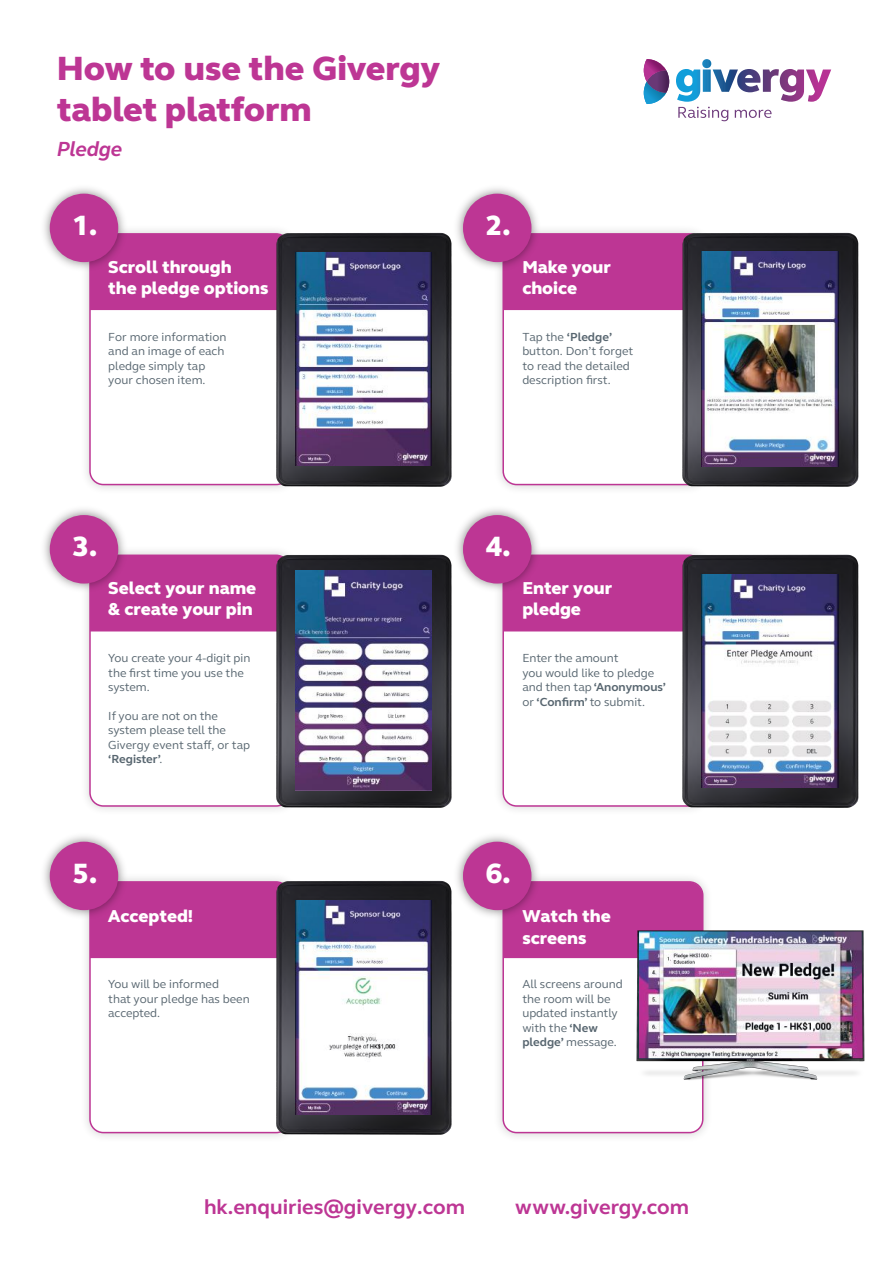
<style>
.page{position:relative;width:893px;height:1263px;background:#fff}
.page>*{position:absolute;margin:0;border:0;box-sizing:border-box;transform-origin:0 0}
.t1{font:800 34.5px/41.4px "FS Elliot Pro";color:#bd3694}
.t2{font:800 28.65px "FS Elliot Pro";color:#fff}
.t3{font:700 21px "FS Elliot Pro";color:#bd3694}
.t4{font:italic 700 21px "FS Elliot Pro";letter-spacing:-.015em;color:#bd3694}
.t5{font:800 17.7px/21.3px "FS Elliot Pro";color:#fff}
.t6{font:12px/14.4px "FS Elliot Pro";color:#586670}
.s1{font-weight:700}
</style>
<div class="page">
<img style="left:499px;top:878px;width:208px;height:259px">
<div style="left:503px;top:882px;width:200px;height:250px;background:#fff;border-radius:13px"></div>
<div style="left:502px;top:881px;width:201px;height:252px;border:2px solid #bd3694;border-radius:13px"></div>
<img style="left:86px;top:878px;width:181px;height:259px">
<div style="left:90px;top:882px;width:199px;height:250px;background:#fff;border-radius:13px"></div>
<div style="left:89px;top:881px;width:201px;height:252px;border:2px solid #bd3694;border-radius:13px"></div>
<div style="left:499px;top:551px;width:175px;height:259px;background:#efefef"></div>
<div style="left:503px;top:555px;width:200px;height:251px;background:#fff;border-radius:13px"></div>
<div style="left:502px;top:554px;width:201px;height:253px;border:2px solid #bd3694;border-radius:13px"></div>
<div style="left:86px;top:551px;width:181px;height:259px;background:#efefef"></div>
<div style="left:90px;top:555px;width:199px;height:251px;background:#fff;border-radius:13px"></div>
<div style="left:89px;top:554px;width:201px;height:253px;border:2px solid #bd3694;border-radius:13px"></div>
<img style="left:499px;top:230px;width:175px;height:259px">
<div style="left:503px;top:234px;width:200px;height:250px;background:#fff;border-radius:13px"></div>
<div style="left:502px;top:233px;width:201px;height:252px;border:2px solid #bd3694;border-radius:13px"></div>
<img style="left:86px;top:230px;width:181px;height:259px">
<div style="left:90px;top:234px;width:199px;height:250px;background:#fff;border-radius:13px"></div>
<div style="left:89px;top:233px;width:201px;height:252px;border:2px solid #bd3694;border-radius:13px"></div>
<div style="left:90px;top:234px;width:177px;height:76px;background:#bd3694"></div>
<div style="left:503px;top:234px;width:171px;height:76px;background:#bd3694"></div>
<div style="left:90px;top:555px;width:177px;height:76px;background:#bd3694"></div>
<div style="left:503px;top:555px;width:171px;height:76px;background:#bd3694"></div>
<div style="left:90px;top:882px;width:177px;height:76px;background:#bd3694"></div>
<div style="left:503px;top:882px;width:200px;height:76px;background:#bd3694"></div>
<svg style="left:644px;top:59px;width:25px;height:45px"></svg>
<svg style="left:676px;top:59px;width:155px;height:62px"></svg>
<img style="left:267px;top:551px;width:185px;height:259px">
<img style="left:674px;top:551px;width:185px;height:259px">
<img style="left:267px;top:878px;width:185px;height:259px">
<img style="left:635px;top:927px;width:230px;height:160px">
<img style="left:639px;top:931px;width:224px;height:127px">
<img style="left:44px;top:188px;width:87px;height:87px">
<div style="left:50px;top:194px;width:68px;height:68px;background:#bd3694;border-radius:50%"></div>
<img style="left:457px;top:188px;width:88px;height:87px">
<div style="left:463px;top:194px;width:68px;height:68px;background:#bd3694;border-radius:50%"></div>
<img style="left:44px;top:509px;width:87px;height:88px">
<div style="left:50px;top:515px;width:68px;height:68px;background:#bd3694;border-radius:50%"></div>
<img style="left:450px;top:509px;width:95px;height:88px">
<div style="left:463px;top:515px;width:68px;height:68px;background:#bd3694;border-radius:50%"></div>
<img style="left:44px;top:836px;width:87px;height:87px">
<div style="left:50px;top:842px;width:68px;height:68px;background:#bd3694;border-radius:50%"></div>
<img style="left:450px;top:836px;width:95px;height:87px">
<div style="left:463px;top:842px;width:68px;height:68px;background:#bd3694;border-radius:50%"></div>
<img style="left:267px;top:225px;width:192px;height:264px">
<img style="left:674px;top:230px;width:185px;height:259px">
<img style="left:295px;top:253px;width:136px;height:213px">
<img style="left:702px;top:252px;width:136px;height:214px">
<img style="left:295px;top:571px;width:136px;height:219px">
<img style="left:702px;top:574px;width:136px;height:213px">
<img style="left:295px;top:900px;width:136px;height:214px">
<h1 class="t1" style="left:57px;top:47px;width:384px">How to use the Givergy tablet platform</h1>
<h3 class="t4" style="left:57px;top:135px;width:67px">Pledge</h3>
<h2 class="t2" style="left:73px;top:206px;width:26px">1.</h2>
<h2 class="t2" style="left:486px;top:206px;width:26px">2.</h2>
<h3 class="t5" style="left:108px;top:256px;width:162px">Scroll through<br>the pledge options</h3>
<h3 class="t5" style="left:522px;top:256px;width:90px">Make your choice</h3>
<p class="t6" style="left:108px;top:329px;width:120px">For more information and an image of each pledge simply tap your chosen item.</p>
<p class="t6" style="left:522px;top:329px;width:112px">Tap the <span class="s1">‘Pledge’ </span>button. Don’t forget to read the detailed description first.</p>
<h2 class="t2" style="left:73px;top:528px;width:26px">3.</h2>
<h2 class="t2" style="left:486px;top:528px;width:26px">4.</h2>
<h3 class="t5" style="left:108px;top:577px;width:149px">Select your name &amp; create your pin</h3>
<p class="t6" style="left:108px;top:651px;width:144px">You create your 4-digit pin the first time you use the system.</p>
<p class="t6" style="left:108px;top:708px;width:143px">If you are not on the system please tell the<br>Givergy event staff, or tap <span class="s1">‘Register’</span>.</p>
<h3 class="t5" style="left:522px;top:577px;width:91px">Enter your pledge</h3>
<p class="t6" style="left:522px;top:651px;width:145px">Enter the amount<br>you would like to pledge and then tap <span class="s1">‘Anonymous’ </span>or <span class="s1">‘Confirm’</span> to submit.</p>
<h2 class="t2" style="left:73px;top:854px;width:26px">5.</h2>
<h2 class="t2" style="left:486px;top:854px;width:26px">6.</h2>
<h3 class="t5" style="left:108px;top:906px;width:86px">Accepted!</h3>
<p class="t6" style="left:108px;top:977px;width:143px">You will be informed<br>that your pledge has been accepted.</p>
<h3 class="t5" style="left:522px;top:906px;width:90px">Watch the screens</h3>
<p class="t6" style="left:522px;top:977px;width:102px">All screens around the room will be updated instantly with the <span class="s1">‘New pledge’</span> message.</p>
<h3 class="t3" style="left:204px;top:1193px;width:263px">hk.enquiries@givergy.com</h3>
<h3 class="t3" style="left:515px;top:1193px;width:175px">www.givergy.com</h3>
</div>
